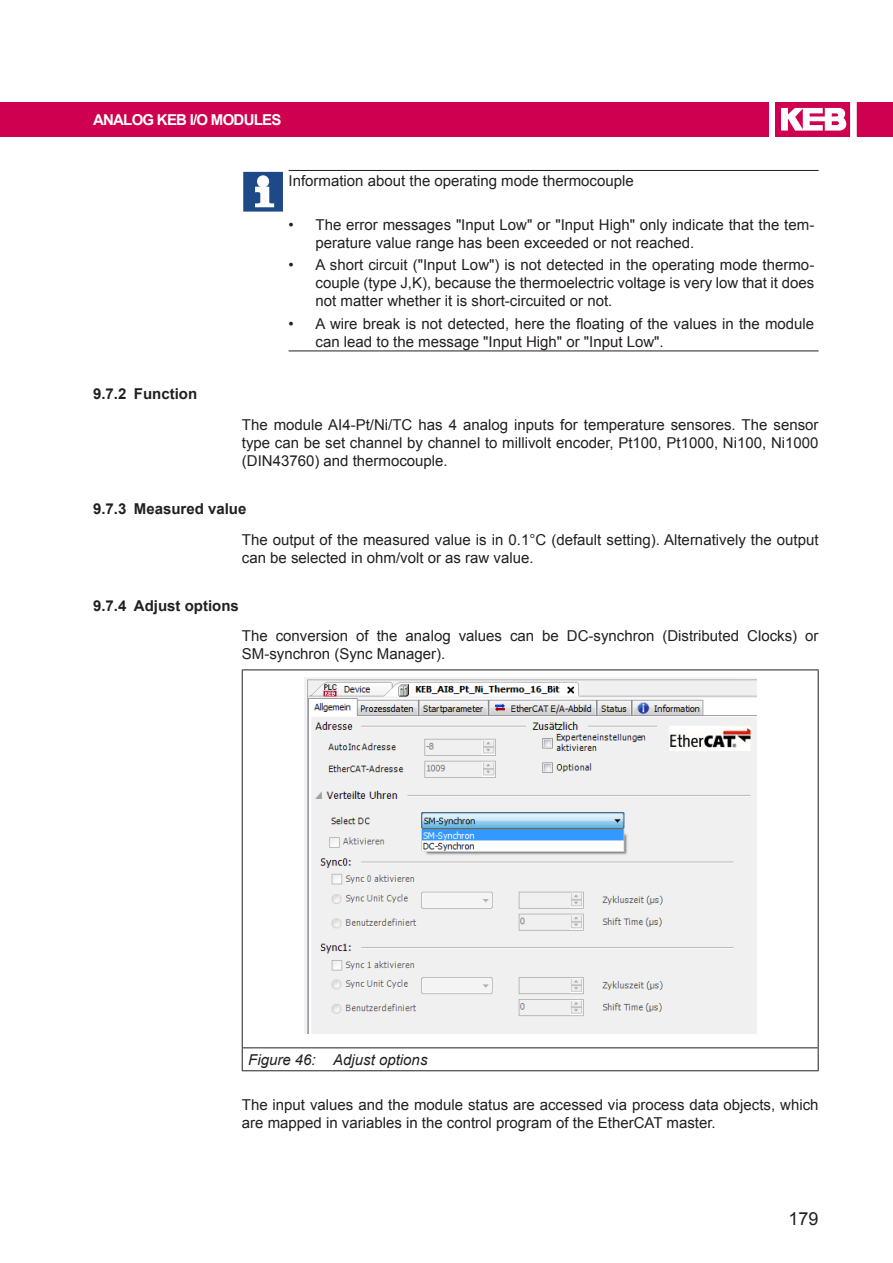
<style>
.page{position:relative;width:893px;height:1263px;background:#fff}
.page>*{position:absolute;margin:0;border:0;box-sizing:border-box;transform-origin:0 0}
.t1{font:18px "Arial";color:#231f20}
.txt_10p_normal{font:15px/18px "Arial";color:#231f20}
.t2{font:700 15px "Arial";color:#231f20}
.txt_10p_normal_no_ta{font:15px "Arial";color:#231f20}
.t3{font:italic 15px "Arial";color:#231f20}
.t4{font:700 15px "Arial";letter-spacing:-.05em;color:#fff}
</style>
<div class="page">
<div style="left:0;top:102px;width:769px;height:34px;background:#ce004f"></div>
<svg style="left:775px;top:102px;width:75px;height:34px"></svg>
<div style="left:857px;top:102px;width:36px;height:34px;background:#ce004f"></div>
<hr style="left:289px;top:170px;width:530px;height:1px;background:#231f20">
<hr style="left:289px;top:351px;width:530px;height:1px;background:#231f20">
<svg style="left:243px;top:171px;width:40px;height:41px"></svg>
<hr style="left:242px;top:669px;width:577px;height:1px;background:#231f20">
<hr style="left:242px;top:670px;width:1px;height:377px;background:#231f20">
<hr style="left:818px;top:670px;width:1px;height:377px;background:#231f20">
<hr style="left:242px;top:1047px;width:577px;height:1px;background:#231f20">
<svg style="left:242px;top:1048px;width:1px;height:22px"></svg>
<svg style="left:818px;top:1048px;width:1px;height:22px"></svg>
<hr style="left:242px;top:1070px;width:577px;height:1px;background:#231f20">
<img style="left:304px;top:678px;width:452px;height:355px">
<p class="t4" style="left:93px;top:110px;width:41px">Analog</p>
<p class="t4" style="left:157px;top:110px;width:77px">KEB I/O Modules</p>
<p class="t2" style="left:93px;top:384px;width:106px">9.7.2 Function</p>
<p class="txt_10p_normal_no_ta" style="left:289px;top:171px;width:347px">Information about the operating mode thermocouple</p>
<p class="txt_10p_normal" style="left:316px;top:216px;width:500px;text-indent:-27px">• The error messages "Input Low" or "Input High" only indicate that the tem&shy;perature value range has been exceeded or not reached.</p>
<p class="txt_10p_normal" style="left:316px;top:256px;width:500px;text-align:justify;text-indent:-27px">• A short circuit ("Input Low") is not detected in the operating mode thermo&shy;couple (type J,K), because the thermoelectric voltage is very low that it does not matter whether it is short-circuited or not.</p>
<p class="txt_10p_normal" style="left:316px;top:315px;width:500px;text-indent:-27px">• A wire break is not detected, here the floating of the values in the module can lead to the message "Input High" or "Input Low".</p>
<p class="txt_10p_normal" style="left:242px;top:416px;width:578px;text-align:justify">The module AI4-Pt/Ni/TC has 4 analog inputs for temperature sensores. The sensor type can be set channel by channel to millivolt encoder, Pt100, Pt1000, Ni100, Ni1000 (DIN43760) and thermocouple.</p>
<p class="t2" style="left:93px;top:499px;width:155px">9.7.3 Measured value</p>
<p class="txt_10p_normal" style="left:242px;top:531px;width:578px">The output of the measured value is in 0.1°C (default setting). Alternatively the output can be selected in ohm/volt or as raw value.</p>
<p class="t2" style="left:93px;top:595px;width:147px">9.7.4 Adjust options</p>
<p class="txt_10p_normal" style="left:242px;top:627px;width:578px">The conversion of the analog values can be DC-synchron (Distributed Clocks) or<br>SM-synchron (Sync Manager).</p>
<p class="t3" style="left:248px;top:1050px;width:181px">Figure 46: Adjust options</p>
<p class="txt_10p_normal" style="left:242px;top:1095px;width:578px">The input values and the module status are accessed via process data objects, which are mapped in variables in the control program of the EtherCAT master.</p>
<p class="t1" style="left:788px;top:1207px;width:32px">179</p>
</div>
